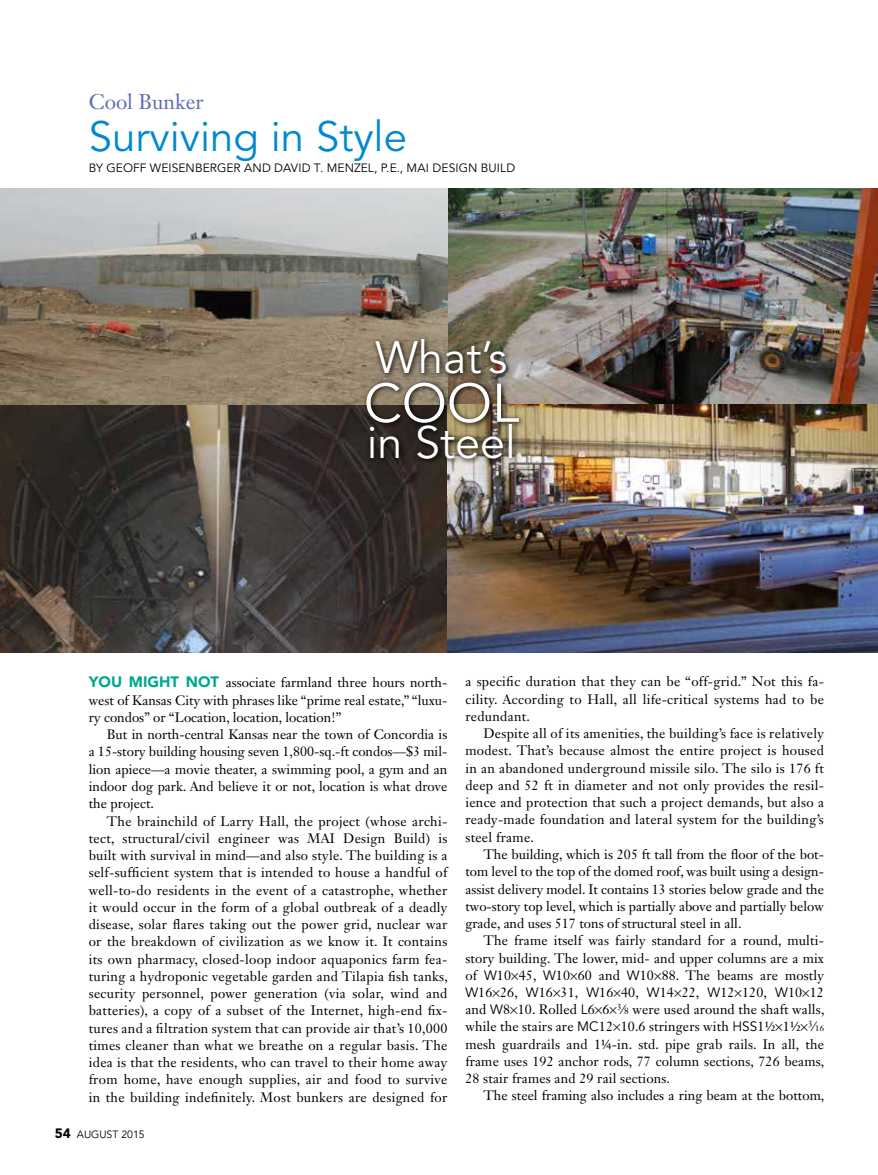
<style>
.page{position:relative;width:878px;height:1175px;background:#fff}
.page>*{position:absolute;margin:0;border:0;box-sizing:border-box;transform-origin:0 0}
.t1{font:54px "Avenir LT Std";color:#fff}
.t2{font:45px "Avenir LT Std";color:#fff}
.t3{font:42px "Avenir LT Std";color:#0089cf}
.t4{font:21px "Janson Text LT Std";color:#5f6db3}
.t5{font:13.5px/17.2px "Janson Text LT Std";letter-spacing:.01em;color:#000;text-align:justify}
.t6{font:12px "Avenir LT Std";letter-spacing:.005em;color:#000}
.t7{font:10.5px "Avenir LT Std";color:#000}
.s1{font-family:"Avenir LT Std";font-weight:900;font-size:15px;color:#00a88e}
.s2{font-weight:900;font-size:13.5px}
.s3{font-family:"Avenir LT Std"}
.s4{font-size:9px}
.s5{font-size:8.25px}
</style>
<div class="page">
<img style="left:0;top:189px;width:878px;height:216px">
<img style="left:0;top:399px;width:447px;height:253px">
<img style="left:447px;top:405px;width:431px;height:247px">
<svg style="left:362px;top:335px;width:163px;height:130px;background:#655b4b"></svg>
<h3 class="t4" style="left:89px;top:89px;width:116px">Cool Bunker</h3>
<h3 class="t3" style="left:89px;top:113px;width:320px">Surviving in Style</h3>
<p class="t6" style="left:89px;top:161px;width:428px">BY GEOFF WEISENBERGER AND DAVID T. MENZEL, P.E., MAI DESIGN BUILD</p>
<h2 class="t2" style="left:375px;top:332px;width:133px">What’s</h2>
<h1 class="t1" style="left:364px;top:372px;width:157px">COOL</h1>
<h2 class="t2" style="left:367px;top:417px;width:151px">in Steel</h2>
<p class="t5" style="left:89px;top:674px;width:360px"><span class="s1">YOU MIGHT NOT</span> associate farmland three hours north&shy;west of Kansas City with phrases like “prime real estate,” “luxu&shy;ry condos” or “Location, location, location!”</p>
<p class="t5" style="left:89px;top:726px;width:360px;text-indent:18px">But in north-central Kansas near the town of Concordia is a 15-story building housing seven 1,800-sq.-ft condos—$3 mil&shy;lion apiece—a movie theater, a swimming pool, a gym and an indoor dog park. And believe it or not, location is what drove the project.</p>
<p class="t5" style="left:89px;top:812px;width:360px;text-indent:18px">The brainchild of Larry Hall, the project (whose archi&shy;tect, structural/civil engineer was MAI Design Build) is built with survival in mind—and also style. The building is a self-sufficient system that is intended to house a handful of well-to-do residents in the event of a catastrophe, whether it would occur in the form of a global outbreak of a deadly disease, solar flares taking out the power grid, nuclear war or the breakdown of civilization as we know it. It contains its own pharmacy, closed-loop indoor aquaponics farm fea&shy;turing a hydroponic vegetable garden and Tilapia fish tanks, security personnel, power generation (via solar, wind and batteries), a copy of a subset of the Internet, high-end fix&shy;tures and a filtration system that can provide air that’s 10,000 times cleaner than what we breathe on a regular basis. The idea is that the residents, who can travel to their home away from home, have enough supplies, air and food to survive in the building indefinitely. Most bunkers are designed for</p>
<p class="t7" style="left:55px;top:1128px;width:91px"><span class="s2">54</span> AUGUST 2015</p>
<p class="t5" style="left:465px;top:673px;width:360px">a specific duration that they can be “off-grid.” Not this fa&shy;cility. According to Hall, all life-critical systems had to be redundant.</p>
<p class="t5" style="left:465px;top:724px;width:360px;text-indent:18px">Despite all of its amenities, the building’s face is relatively modest. That’s because almost the entire project is housed in an abandoned underground missile silo. The silo is 176 ft deep and 52 ft in diameter and not only provides the resil&shy;ience and protection that such a project demands, but also a ready-made foundation and lateral system for the building’s steel frame.</p>
<p class="t5" style="left:465px;top:845px;width:360px;text-indent:18px">The building, which is 205 ft tall from the floor of the bot&shy;tom level to the top of the domed roof, was built using a design&shy;assist delivery model. It contains 13 stories below grade and the two-story top level, which is partially above and partially below grade, and uses 517 tons of structural steel in all.</p>
<p class="t5" style="left:465px;top:931px;width:360px;text-indent:18px">The frame itself was fairly standard for a round, multi&shy;story building. The lower, mid- and upper columns are a mix of <span class="s3">W</span>10 45, <span class="s3">W</span>10 60 and <span class="s3">W</span>10 88. The beams are mostly <span class="s3">W</span>16 26, <span class="s3">W</span>16 31, <span class="s3">W</span>16 40, <span class="s3">W</span>14 22, <span class="s3">W</span>12 120, <span class="s3">W</span>10 12 and <span class="s3">W</span>8 10. Rolled <span class="s3">L</span>6 6 <sup>3</sup>⁄<span class="s4">8</span> were used around the shaft walls, while the stairs are <span class="s3">MC</span>12 10.6 stringers with <span class="s3">HSS</span>1½ 1½ <sup>3</sup>⁄<span class="s5">16 </span>mesh guardrails and 1¼-in. std. pipe grab rails. In all, the frame uses 192 anchor rods, 77 column sections, 726 beams, 28 stair frames and 29 rail sections.</p>
<p class="t5" style="left:483px;top:1087px;width:342px">The steel framing also includes a ring beam at the bottom,</p>
</div>
